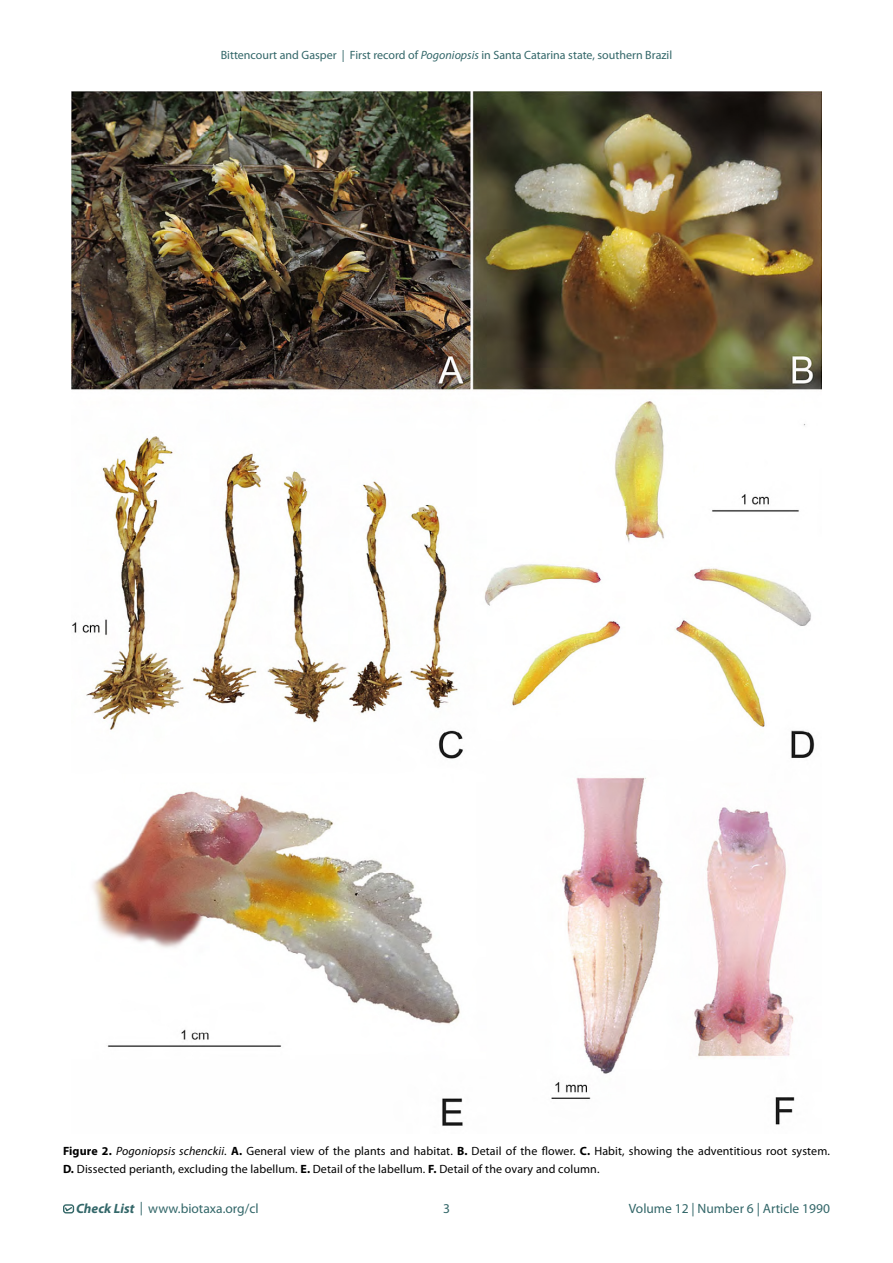
<style>
.page{position:relative;width:893px;height:1263px;background:#fff}
.page>*{position:absolute;margin:0;border:0;box-sizing:border-box;transform-origin:0 0}
.t1{font:13.5px "Myriad Pro";color:#336769}
.t2{font:12px/18px "Myriad Pro";letter-spacing:.01em;color:#000}
.t3{font:12px "Myriad Pro";color:#336769}
.s1{font-style:italic}
.s2{font-weight:700}
.s3{font-weight:700;font-style:italic}
</style>
<div class="page">
<div style="left:63px;top:1204px;width:11px;height:9px;border:1px solid #336767;border-radius:2px"></div>
<svg style="left:64px;top:1206px;width:9px;height:6px"></svg>
<img style="left:72px;top:91px;width:749px;height:1035px">
<p class="t3" style="left:221px;top:47px;width:453px">Bittencourt and Gasper | First record of <span class="s1">Pogoniopsis</span> in Santa Catarina state, southern Brazil</p>
<p class="t2" style="left:63px;top:1142px;width:768px"><span class="s2">Figure 2.</span> <span class="s1">Pogoniopsis schenckii</span>. <span class="s2">A.</span> General view of the plants and habitat. <span class="s2">B.</span> Detail of the flower. <span class="s2">C.</span> Habit, showing the adventitious root system.<br><span class="s2">D.</span> Dissected perianth, excluding the labellum. <span class="s2">E.</span> Detail of the labellum. <span class="s2">F.</span> Detail of the ovary and column.</p>
<p class="t1" style="left:76px;top:1200px;width:184px"><span class="s3">Check List</span> | www.biotaxa.org/cl</p>
<p class="t1" style="left:443px;top:1200px;width:8px">3</p>
<p class="t1" style="left:629px;top:1200px;width:203px">Volume 12 | Number 6 | Article 1990</p>
</div>
